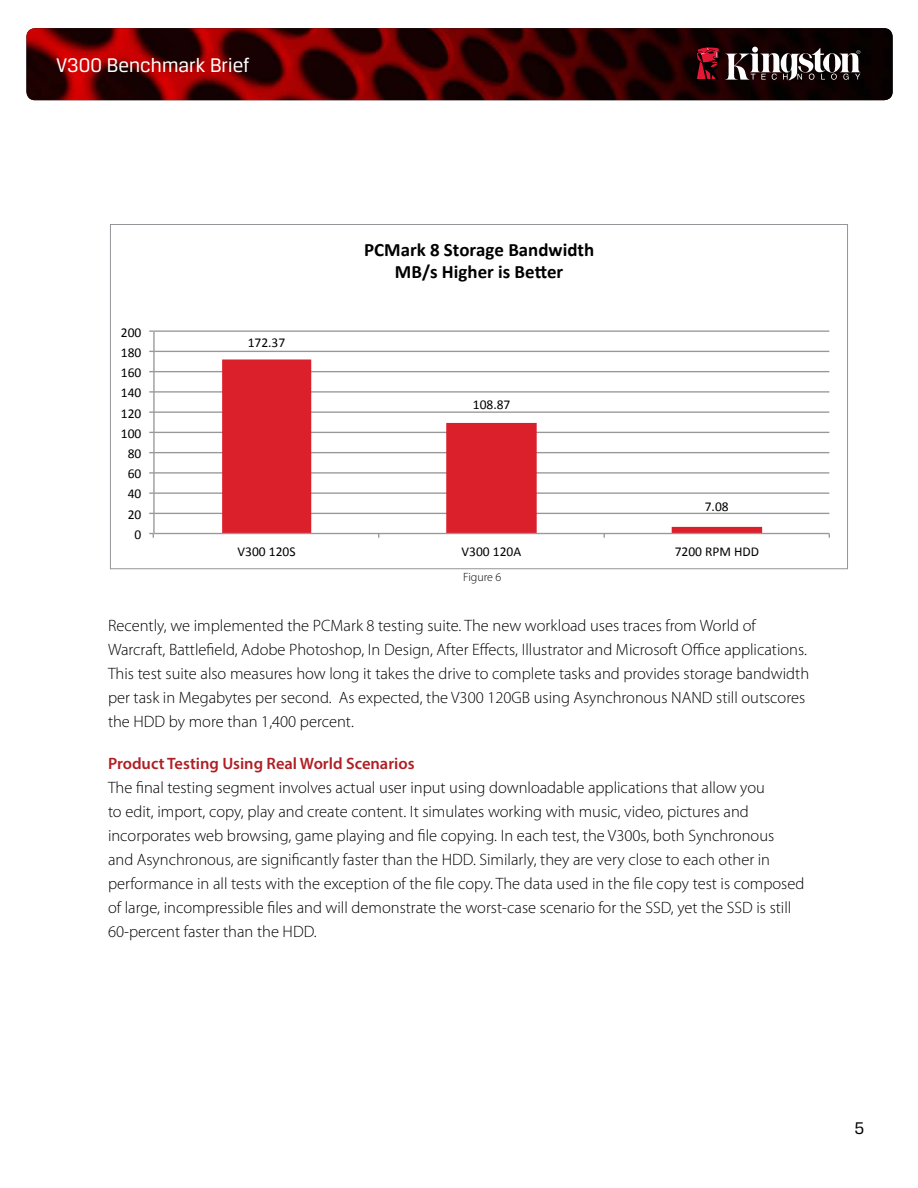
<style>
.page{position:relative;width:918px;height:1188px;background:#fff}
.page>*{position:absolute;margin:0;border:0;box-sizing:border-box;transform-origin:0 0}
.t1{font:21px "Breuer Text";color:#fff}
.t2{font:700 18.9px/21.6px "Calibri";color:#000;text-align:center}
.t3{font:18px "Breuer Text";color:#000}
.t4{font:300 16.5px/24px "Myriad Pro";color:#000}
.t5{font:600 16.5px "Myriad Pro";color:#af1f24}
.t6{font:13.5px "Calibri";color:#000}
.t7{font:300 12px "Myriad Pro";color:#000}
</style>
<div class="page">
<img style="left:26px;top:28px;width:867px;height:72px">
<svg style="left:696px;top:47px;width:165px;height:33px"></svg>
<hr style="left:153px;top:513px;width:676px;height:1px;background:#989898">
<hr style="left:153px;top:492px;width:676px;height:2px;background:#989898">
<hr style="left:153px;top:472px;width:676px;height:2px;background:#989898">
<hr style="left:153px;top:452px;width:676px;height:1px;background:#989898">
<hr style="left:153px;top:432px;width:676px;height:1px;background:#989898">
<hr style="left:153px;top:411px;width:676px;height:2px;background:#989898">
<hr style="left:153px;top:391px;width:676px;height:2px;background:#989898">
<hr style="left:153px;top:371px;width:676px;height:1px;background:#989898">
<hr style="left:153px;top:351px;width:676px;height:1px;background:#989898">
<hr style="left:153px;top:330px;width:676px;height:2px;background:#989898">
<svg style="left:222px;top:359px;width:540px;height:174px"></svg>
<hr style="left:153px;top:331px;width:2px;height:203px;background:#989898">
<hr style="left:154px;top:533px;width:675px;height:1px;background:#989898">
<svg style="left:149px;top:533px;width:5px;height:5px"></svg>
<p class="t1" style="left:56px;top:53px;width:195px">V300 Benchmark Brief</p>
<p class="t6" style="left:121px;top:324px;width:22px">200</p>
<p class="t6" style="left:121px;top:344px;width:22px">180</p>
<p class="t6" style="left:121px;top:364px;width:22px">160</p>
<p class="t6" style="left:121px;top:384px;width:22px">140</p>
<p class="t6" style="left:121px;top:405px;width:22px">120</p>
<p class="t6" style="left:121px;top:425px;width:22px">100</p>
<p class="t6" style="left:128px;top:445px;width:15px">80</p>
<p class="t6" style="left:128px;top:465px;width:15px">60</p>
<p class="t6" style="left:128px;top:485px;width:15px">40</p>
<p class="t6" style="left:128px;top:506px;width:15px">20</p>
<p class="t6" style="left:135px;top:526px;width:8px">0</p>
<p class="t6" style="left:248px;top:333px;width:39px">172.37</p>
<p class="t2" style="left:364px;top:239px;width:232px">PCMark 8 Storage Bandwidth<br>MB/s Higher is Be7er</p>
<p class="t6" style="left:473px;top:396px;width:39px">108.87</p>
<p class="t6" style="left:705px;top:498px;width:25px">7.08</p>
<p class="t6" style="left:238px;top:543px;width:59px">V300 120S</p>
<p class="t6" style="left:462px;top:543px;width:61px">V300 120A</p>
<p class="t6" style="left:675px;top:543px;width:86px">7200 RPM HDD</p>
<p class="t7" style="left:463px;top:570px;width:40px">Figure 6</p>
<p class="t4" style="left:108px;top:614px;width:703px">Recently, we implemented the PCMark 8 testing suite. The new workload uses traces from World of Warcraft, Battlefield, Adobe Photoshop, In Design, After Effects, Illustrator and Microsoft Office applications.<br>This test suite also measures how long it takes the drive to complete tasks and provides storage bandwidth per task in Megabytes per second. As expected, the V300 120GB using Asynchronous NAND still outscores the HDD by more than 1,400 percent.</p>
<p class="t5" style="left:108px;top:753px;width:308px">Product Testing Using Real World Scenarios</p>
<p class="t4" style="left:108px;top:776px;width:698px">The final testing segment involves actual user input using downloadable applications that allow you<br>to edit, import, copy, play and create content. It simulates working with music, video, pictures and incorporates web browsing, game playing and file copying. In each test, the V300s, both Synchronous<br>and Asynchronous, are significantly faster than the HDD. Similarly, they are very close to each other in performance in all tests with the exception of the file copy. The data used in the file copy test is composed of large, incompressible files and will demonstrate the worst-case scenario for the SSD, yet the SSD is still 60-percent faster than the HDD.</p>
<p class="t3" style="left:855px;top:1119px;width:11px">5</p>
</div>
